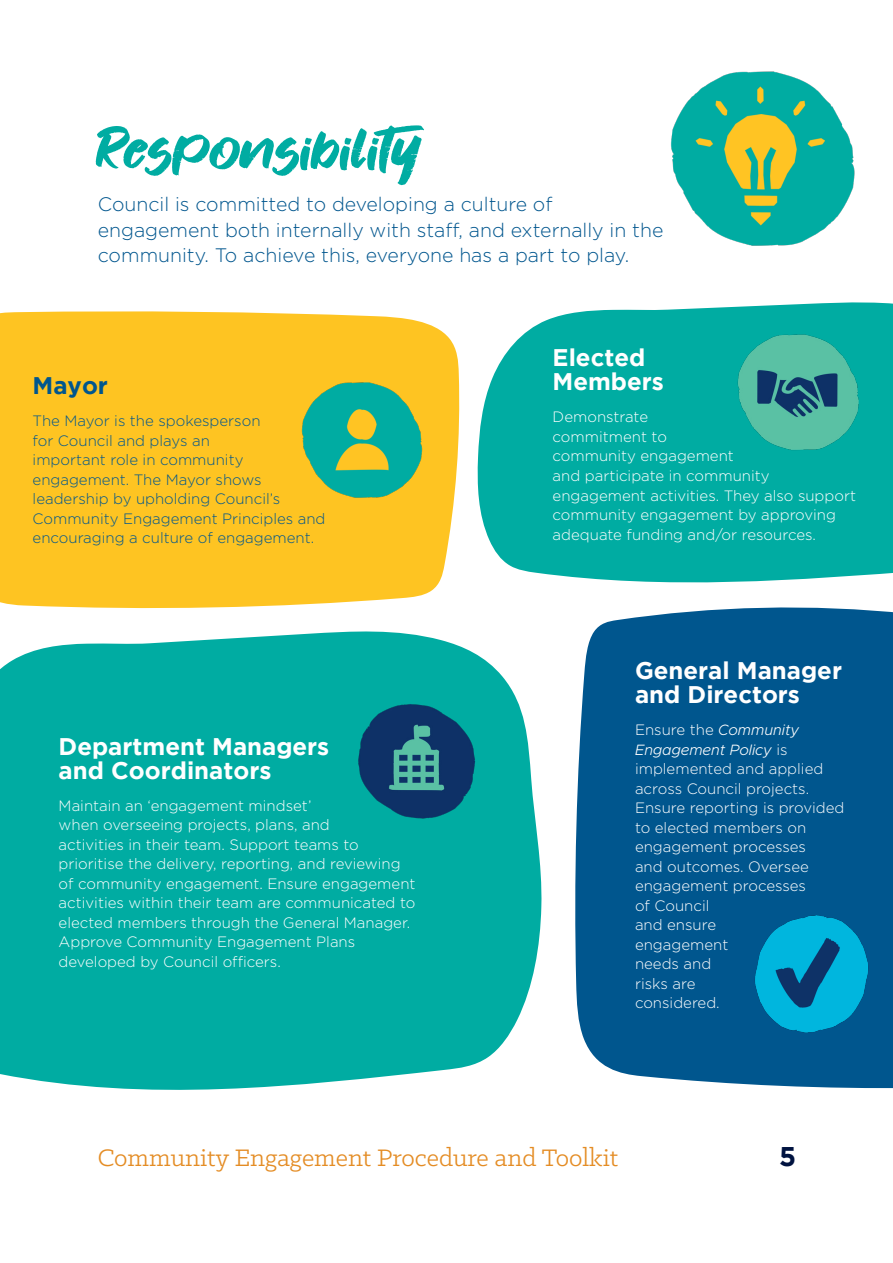
<style>
.page{position:relative;width:893px;height:1263px;background:#fff}
.page>*{position:absolute;margin:0;border:0;box-sizing:border-box;transform-origin:0 0}
.fonters_heading{font:57px "Fonters";color:#00aca2}
.t1{font:27px "Klinic Slab";color:#e48c24}
.t2{font:700 27px "Gotham";color:#001340}
.bold_white{font:700 24px/24px "Gotham";color:#fff}
.bold{font:700 24px "Gotham";color:#00568e}
.intro{font:300 19.5px/25.5px "Gotham";color:#00568e}
.body{font:300 15px/19.5px "Gotham";color:#fff}
.body_white{font:300 15px/19.5px "Gotham";color:#fff}
.body-2{font:300 15px/19.5px "Gotham";color:#00568e}
.s1{font-family:"Metropolis";font-style:italic}
</style>
<div class="page">
<div style="left:0;top:311px;width:460px;height:298px;background:#fec422"></div>
<svg style="left:477px;top:302px;width:416px;height:281px;background:#17b3aa"></svg>
<div style="left:575px;top:607px;width:318px;height:482px;background:#00568e"></div>
<svg style="left:0;top:631px;width:542px;height:459px;background:#13b2a9"></svg>
<img style="left:656px;top:51px;width:216px;height:216px;border-radius:108px">
<img style="left:291px;top:365px;width:142px;height:142px;border-radius:71px">
<img style="left:729px;top:319px;width:141px;height:142px;border-radius:70px">
<img style="left:741px;top:905px;width:142px;height:141px;border-radius:71px">
<img style="left:346px;top:689px;width:142px;height:142px;border-radius:71px">
<p class="fonters_heading" style="left:98px;top:114px;width:334px">Responsibility</p>
<p class="intro" style="left:98px;top:191px;width:567px">Council is committed to developing a culture of engagement both internally with staff, and externally in the community. To achieve this, everyone has a part to play.</p>
<p class="bold" style="left:33px;top:371px;width:77px">Mayor</p>
<p class="body-2" style="left:33px;top:411px;width:294px">The Mayor is the spokesperson<br>for Council and plays an<br>important role in community engagement. The Mayor shows leadership by upholding Council’s<br>Community Engagement Principles and encouraging a culture of engagement.</p>
<p class="bold_white" style="left:59px;top:733px;width:272px">Department Managers and Coordinators</p>
<p class="body" style="left:59px;top:796px;width:358px">Maintain an ‘engagement mindset’<br>when overseeing projects, plans, and<br>activities in their team. Support teams to prioritise the delivery, reporting, and reviewing of community engagement. Ensure engagement activities within their team are communicated to elected members through the General Manager.<br>Approve Community Engagement Plans developed by Council officers.</p>
<p class="bold_white" style="left:553px;top:345px;width:113px">Elected<br>Members</p>
<p class="body" style="left:553px;top:407px;width:305px">Demonstrate<br>commitment to<br>community engagement<br>and participate in community engagement activities. They also support community engagement by approving adequate funding and/or resources.</p>
<p class="bold_white" style="left:635px;top:658px;width:209px">General Manager and Directors</p>
<p class="body_white" style="left:635px;top:720px;width:211px">Ensure the <span class="s1">Community<br>Engagement Policy</span> is implemented and applied across Council projects.<br>Ensure reporting is provided to elected members on engagement processes<br>and outcomes. Oversee engagement processes<br>of Council<br>and ensure<br>engagement<br>needs and<br>risks are<br>considered.</p>
<h2 class="t1" style="left:98px;top:1141px;width:522px">Community Engagement Procedure and Toolkit</h2>
<h2 class="t2" style="left:779px;top:1140px;width:19px">5</h2>
</div>
